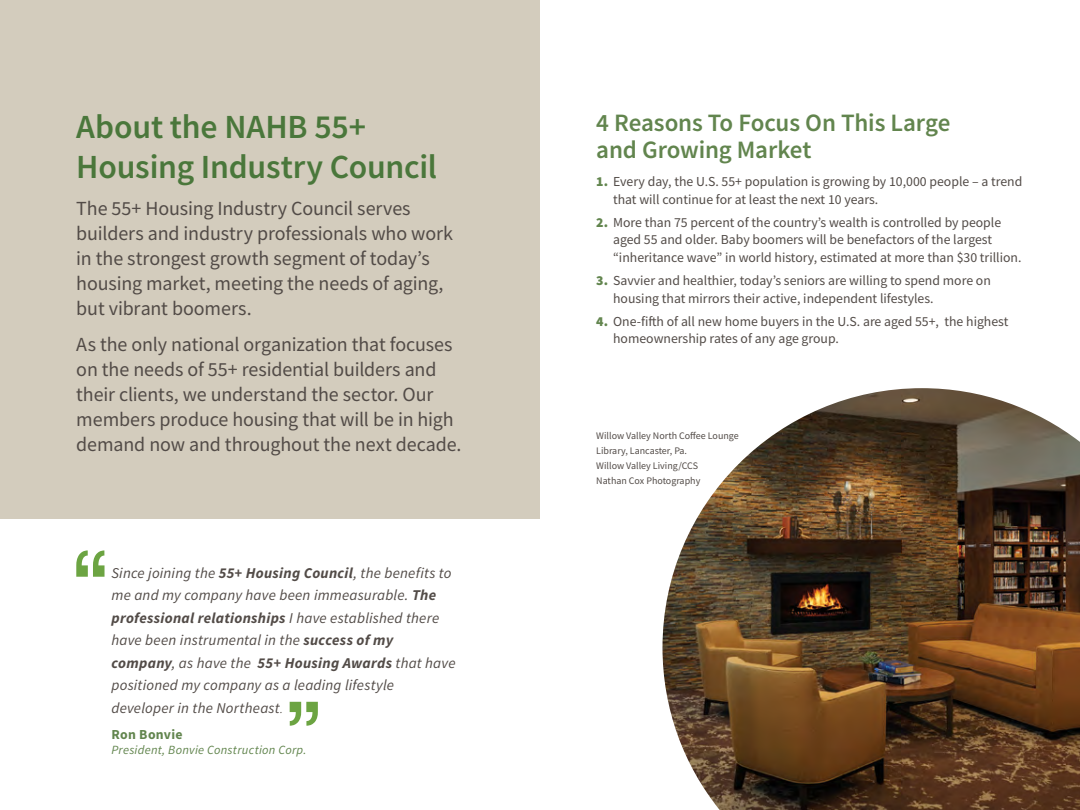
<style>
.page{position:relative;width:1080px;height:810px;background:#fff}
.page>*{position:absolute;margin:0;border:0;box-sizing:border-box;transform-origin:0 0}
.t1{font:600 33.75px/40.5px "Source Sans Pro";letter-spacing:-.005em;color:#4a773b}
.t2{font:600 25px/26.2px "Source Sans Pro";letter-spacing:-.005em;color:#62854e}
.t3{font:20px/25px "Source Sans Pro";letter-spacing:-.005em;color:#524b47}
.t4{font:italic 15px/22.5px "Source Sans Pro";letter-spacing:.015em;color:#524b47}
.t5{font:13.75px/17.5px "Source Sans Pro";color:#524b47}
.t6{font:700 13.75px "Source Sans Pro";letter-spacing:.02em;color:#62854e}
.t7{font:italic 12.5px "Source Sans Pro";letter-spacing:.02em;color:#62854e}
.t8{font:10px/15.1px "Source Sans Pro";color:#524b47}
.s1{font-weight:700}
.s2{font-weight:300}
.s3{font-weight:900;color:#62854e}
</style>
<div class="page">
<div style="left:0;top:0;width:540px;height:518px;background:#d3ccbd"></div>
<svg style="left:76px;top:550px;width:29px;height:27px"></svg>
<svg style="left:290px;top:702px;width:28px;height:24px"></svg>
<img style="left:662px;top:388px;width:418px;height:422px">
<h1 class="t1" style="left:76px;top:106px;width:362px">About the NAHB 55+<br>Housing Industry Council</h1>
<h3 class="t3" style="left:76px;top:195px;width:378px">The 55+ Housing Industry Council serves builders and industry professionals who work in the strongest growth segment of today’s housing market, meeting the needs of aging, but vibrant boomers.</h3>
<h3 class="t3" style="left:76px;top:332px;width:387px">As the only national organization that focuses on the needs of 55+ residential builders and their clients, we understand the sector. Our members produce housing that will be in high demand now and throughout the next decade.</h3>
<p class="t4" style="left:112px;top:561px;width:346px">Since joining the <span class="s1">55+ Housing Council</span>, the benefits to me and my company have been immeasurable. <span class="s1">The professional relationships</span> I have established there have been instrumental in the <span class="s1">success of my company</span>, as have the <span class="s1">55+ Housing Awards</span> that have positioned my company as a leading lifestyle developer in the Northeast<span class="s2">.</span></p>
<p class="t6" style="left:112px;top:725px;width:73px">Ron Bonvie</p>
<p class="t7" style="left:112px;top:742px;width:197px">President, Bonvie Construction Corp.</p>
<h2 class="t2" style="left:596px;top:110px;width:356px">4 Reasons To Focus On This Large and Growing Market</h2>
<p class="t5" style="left:613px;top:173px;width:411px;text-indent:-17px"><span class="s3">1.</span> Every day, the U.S. 55+ population is growing by 10,000 people – a trend that will continue for at least the next 10 years.</p>
<p class="t5" style="left:613px;top:213px;width:410px;text-indent:-17px"><span class="s3">2.</span> More than 75 percent of the country’s wealth is controlled by people aged 55 and older. Baby boomers will be benefactors of the largest “inheritance wave” in world history, estimated at more than $30 trillion.</p>
<p class="t5" style="left:613px;top:272px;width:379px;text-indent:-17px"><span class="s3">3.</span> Savvier and healthier, today’s seniors are willing to spend more on housing that mirrors their active, independent lifestyles.</p>
<p class="t5" style="left:613px;top:312px;width:397px;text-indent:-17px"><span class="s3">4.</span> One-fifth of all new home buyers in the U.S. are aged 55+, the highest homeownership rates of any age group.</p>
<p class="t8" style="left:596px;top:428px;width:144px">Willow Valley North Coffee Lounge<br>Library, Lancaster, Pa.<br>Willow Valley Living/CCS<br>Nathan Cox Photography</p>
</div>
